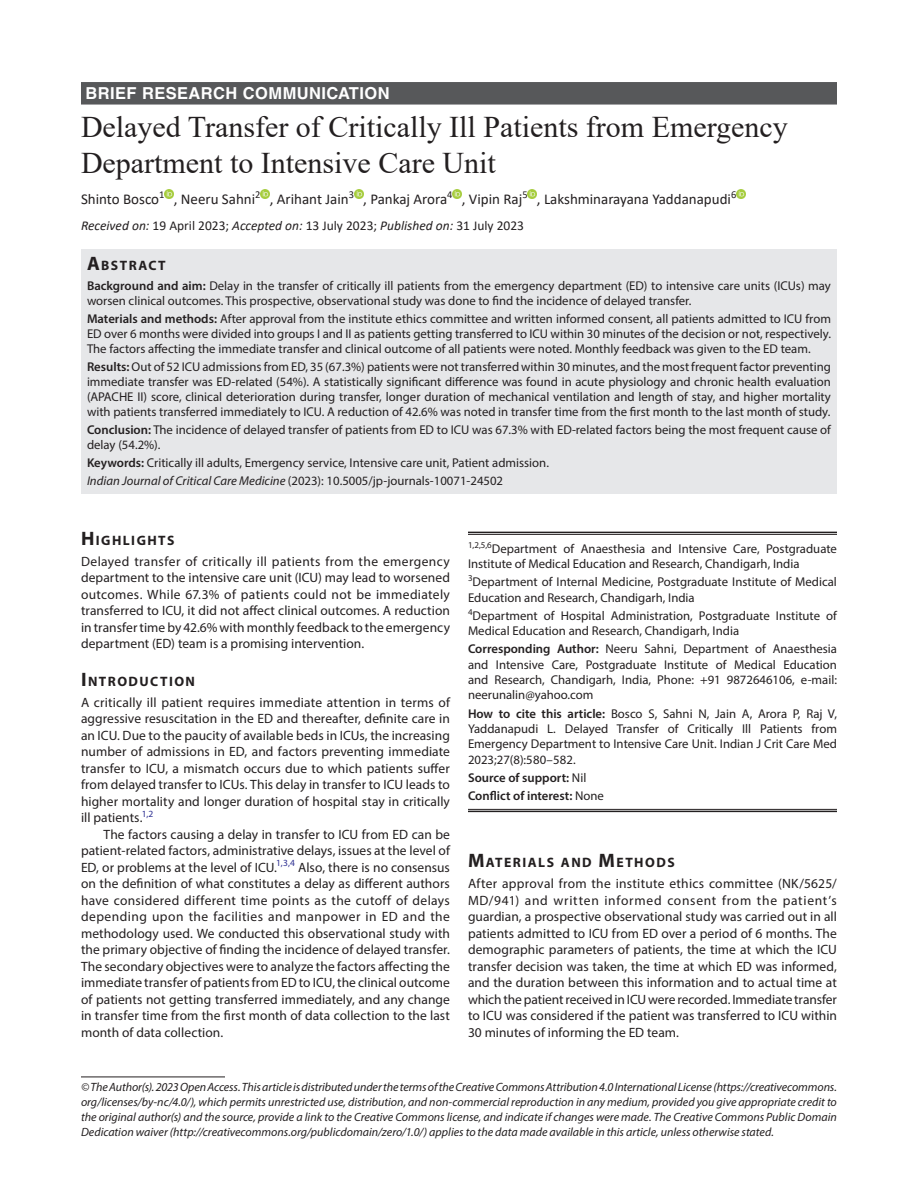
<style>
.page{position:relative;width:918px;height:1188px;background:#fff}
.page>*{position:absolute;margin:0;border:0;box-sizing:border-box;transform-origin:0 0}
.t1{font:30px/36px "Times New Roman";color:#231f20}
.ArticleType{font:700 16.5px "Helvetica LT Std";letter-spacing:.025em;color:#fff}
.AuthorName{font:15px "Calibri";color:#231f20}
.Head-1{font:700 13.65px "Myriad Pro";letter-spacing:.105em;color:#231f20}
.Head-1-first{font:700 13.65px "Myriad Pro";letter-spacing:.105em;color:#231f20}
.AbstractTitle{font:700 13.65px "Myriad Pro";letter-spacing:.105em;color:#231f20}
.Para-NoIndent{font:13.5px/16.5px "Myriad Pro";letter-spacing:.005em;color:#231f20;text-align:justify}
.Para-Indent{font:13.5px/16.5px "Myriad Pro";letter-spacing:.005em;color:#231f20;text-align:justify}
.PAS_History{font:italic 13.5px "Calibri";color:#231f20}
.Abstract-Para-first{font:12.75px/15px "Myriad Pro";color:#231f20}
.Affiliation{font:12.75px/15.3px "Myriad Pro";color:#231f20}
.Corresponding_Author{font:12.75px/15.3px "Myriad Pro";color:#231f20;text-align:justify}
.How_to_Cite{font:12.75px/15.3px "Myriad Pro";color:#231f20;text-align:justify}
.Affiliation-first{font:12.75px/15.3px "Myriad Pro";color:#231f20}
.Keywords{font:12.75px "Myriad Pro";color:#231f20}
.JT_DOI{font:12.75px "Myriad Pro";color:#231f20}
.COI{font:600 12.75px "Myriad Pro";color:#231f20}
.Source{font:600 12.75px "Myriad Pro";color:#231f20}
.FootNote{font:italic 12px/15px "Myriad Pro";color:#231f20;text-align:justify}
.s1{font-style:normal}
.s2{font-size:19.5px}
.s3{font-weight:600}
.s4{font-style:italic}
.s5{font-weight:400}
</style>
<div class="page">
<div style="left:81px;top:82px;width:756px;height:23px;background:#57585a"></div>
<div style="left:81px;top:250px;width:756px;height:25px;background:#e6e7e9"></div>
<div style="left:81px;top:274px;width:756px;height:40px;background:#e6e7e9"></div>
<div style="left:81px;top:307px;width:756px;height:55px;background:#e6e7e9"></div>
<div style="left:81px;top:355px;width:756px;height:70px;background:#e6e7e9"></div>
<div style="left:81px;top:418px;width:756px;height:40px;background:#e6e7e9"></div>
<div style="left:81px;top:451px;width:756px;height:25px;background:#e6e7e9"></div>
<div style="left:81px;top:469px;width:756px;height:25px;background:#e6e7e9"></div>
<svg style="left:165px;top:189px;width:9px;height:9px"></svg>
<svg style="left:261px;top:189px;width:9px;height:9px"></svg>
<svg style="left:354px;top:189px;width:9px;height:9px"></svg>
<svg style="left:453px;top:189px;width:9px;height:9px"></svg>
<svg style="left:528px;top:189px;width:9px;height:9px"></svg>
<svg style="left:736px;top:189px;width:10px;height:9px"></svg>
<hr style="left:81px;top:1077px;width:144px;height:1px;background:#231f20">
<hr style="left:468px;top:532px;width:369px;height:1px;background:#231f20">
<hr style="left:468px;top:534px;width:369px;height:1px;background:#231f20">
<hr style="left:468px;top:809px;width:369px;height:1px;background:#231f20">
<hr style="left:468px;top:811px;width:369px;height:1px;background:#231f20">
<p class="ArticleType" style="left:86px;top:83px;width:306px">BRIEF RESEARCH COMMUNICATION</p>
<p class="t1" style="left:81px;top:108px;width:708px">Delayed Transfer of Critically Ill Patients from Emergency<br>Department to Intensive Care Unit</p>
<p class="AuthorName" style="left:81px;top:189px;width:657px">Shinto Bosco<sup>1</sup> , Neeru Sahni<sup>2</sup> , Arihant Jain<sup>3</sup> , Pankaj Arora<sup>4</sup> , Vipin Raj<sup>5</sup> , Lakshminarayana Yaddanapudi<sup>6</sup></p>
<p class="PAS_History" style="left:81px;top:216px;width:445px">Received on: <span class="s1">19 April 2023;</span> Accepted on: <span class="s1">13 July 2023;</span> Published on: <span class="s1">31 July 2023</span></p>
<p class="AbstractTitle" style="left:87px;top:257px;width:80px"><span class="s2">A</span>BSTRACT</p>
<p class="Abstract-Para-first" style="left:87px;top:278px;width:745px"><span class="s3">Background and aim:</span> Delay in the transfer of critically ill patients from the emergency department (ED) to intensive care units (ICUs) may worsen clinical outcomes. This prospective, observational study was done to find the incidence of delayed transfer.</p>
<p class="Abstract-Para-first" style="left:87px;top:311px;width:746px;text-align:justify"><span class="s3">Materials and methods:</span> After approval from the institute ethics committee and written informed consent, all patients admitted to ICU from ED over 6 months were divided into groups I and II as patients getting transferred to ICU within 30 minutes of the decision or not, respectively.<br>The factors affecting the immediate transfer and clinical outcome of all patients were noted. Monthly feedback was given to the ED team.</p>
<p class="Abstract-Para-first" style="left:87px;top:359px;width:746px;text-align:justify"><span class="s3">Results:</span> Out of 52 ICU admissions from ED, 35 (67.3%) patients were not transferred within 30 minutes, and the most frequent factor preventing immediate transfer was ED-related (54%). A statistically significant difference was found in acute physiology and chronic health evaluation (APACHE II) score, clinical deterioration during transfer, longer duration of mechanical ventilation and length of stay, and higher mortality with patients transferred immediately to ICU. A reduction of 42.6% was noted in transfer time from the first month to the last month of study.</p>
<p class="Abstract-Para-first" style="left:87px;top:422px;width:746px"><span class="s3">Conclusion:</span> The incidence of delayed transfer of patients from ED to ICU was 67.3% with ED-related factors being the most frequent cause of delay (54.2%).</p>
<p class="Keywords" style="left:87px;top:455px;width:463px"><span class="s3">Keywords:</span> Critically ill adults, Emergency service, Intensive care unit, Patient admission.</p>
<p class="JT_DOI" style="left:87px;top:473px;width:418px"><span class="s4">Indian Journal of Critical Care Medicine</span> (2023): 10.5005/jp-journals-10071-24502</p>
<p class="Head-1-first" style="left:81px;top:531px;width:95px"><span class="s2">H</span>IGHLIGHTS</p>
<p class="Para-NoIndent" style="left:81px;top:553px;width:371px">Delayed transfer of critically ill patients from the emergency department to the intensive care unit (ICU) may lead to worsened outcomes. While 67.3% of patients could not be immediately transferred to ICU, it did not affect clinical outcomes. A reduction in transfer time by 42.6% with monthly feedback to the emergency department (ED) team is a promising intervention.</p>
<p class="Head-1" style="left:81px;top:672px;width:116px"><span class="s2">I</span> NTRODUCTION</p>
<p class="Para-NoIndent" style="left:81px;top:694px;width:371px">A critically ill patient requires immediate attention in terms of aggressive resuscitation in the ED and thereafter, definite care in an ICU. Due to the paucity of available beds in ICUs, the increasing number of admissions in ED, and factors preventing immediate transfer to ICU, a mismatch occurs due to which patients suffer from delayed transfer to ICUs. This delay in transfer to ICU leads to higher mortality and longer duration of hospital stay in critically ill patients.<sup>1,2</sup></p>
<p class="Para-Indent" style="left:81px;top:826px;width:371px;text-indent:22px">The factors causing a delay in transfer to ICU from ED can be patient-related factors, administrative delays, issues at the level of ED, or problems at the level of ICU.<sup>1,3,4</sup> Also, there is no consensus on the definition of what constitutes a delay as different authors have considered different time points as the cutoff of delays depending upon the facilities and manpower in ED and the methodology used. We conducted this observational study with the primary objective of finding the incidence of delayed transfer.<br>The secondary objectives were to analyze the factors affecting the immediate transfer of patients from ED to ICU, the clinical outcome of patients not getting transferred immediately, and any change in transfer time from the first month of data collection to the last month of data collection.</p>
<p class="Affiliation-first" style="left:468px;top:541px;width:370px"><sup>1,2,5,6</sup>Department of Anaesthesia and Intensive Care, Postgraduate<br>Institute of Medical Education and Research, Chandigarh, India</p>
<p class="Affiliation" style="left:468px;top:574px;width:370px"><sup>3</sup>Department of Internal Medicine, Postgraduate Institute of Medical<br>Education and Research, Chandigarh, India</p>
<p class="Affiliation" style="left:468px;top:608px;width:370px"><sup>4</sup>Department of Hospital Administration, Postgraduate Institute of<br>Medical Education and Research, Chandigarh, India</p>
<p class="Corresponding_Author" style="left:468px;top:641px;width:371px"><span class="s3">Corresponding Author:</span> Neeru Sahni, Department of Anaesthesia and Intensive Care, Postgraduate Institute of Medical Education and Research, Chandigarh, India, Phone: +91 9872646106, e-mail: neerunalin@yahoo.com</p>
<p class="How_to_Cite" style="left:468px;top:706px;width:371px"><span class="s3">How to cite this article:</span> Bosco S, Sahni N, Jain A, Arora P, Raj V, Yaddanapudi L. Delayed Transfer of Critically Ill Patients from Emergency Department to Intensive Care Unit. Indian J Crit Care Med 2023;27(8):580–582.</p>
<p class="Source" style="left:468px;top:769px;width:120px">Source of support: <span class="s5">Nil</span></p>
<p class="COI" style="left:468px;top:788px;width:137px">Conflict of interest: <span class="s5">None</span></p>
<p class="Head-1" style="left:468px;top:854px;width:208px"><span class="s2">M</span>ATERIALS AND <span class="s2">M</span>ETHODS</p>
<p class="Para-NoIndent" style="left:468px;top:875px;width:371px">After approval from the institute ethics committee (NK/5625/ MD/941) and written informed consent from the patient’s guardian, a prospective observational study was carried out in all patients admitted to ICU from ED over a period of 6 months. The demographic parameters of patients, the time at which the ICU transfer decision was taken, the time at which ED was informed, and the duration between this information and to actual time at which the patient received in ICU were recorded. Immediate transfer to ICU was considered if the patient was transferred to ICU within 30 minutes of informing the ED team.</p>
<p class="FootNote" style="left:81px;top:1079px;width:758px">© The Author(s). 2023 Open Access. This article is distributed under the terms of the Creative Commons Attribution 4.0 International License (https://creativecommons. org/licenses/by-nc/4.0/), which permits unrestricted use, distribution, and non-commercial reproduction in any medium, provided you give appropriate credit to the original author(s) and the source, provide a link to the Creative Commons license, and indicate if changes were made. The Creative Commons Public Domain Dedication waiver (http://creativecommons.org/publicdomain/zero/1.0/) applies to the data made available in this article, unless otherwise stated.</p>
</div>
